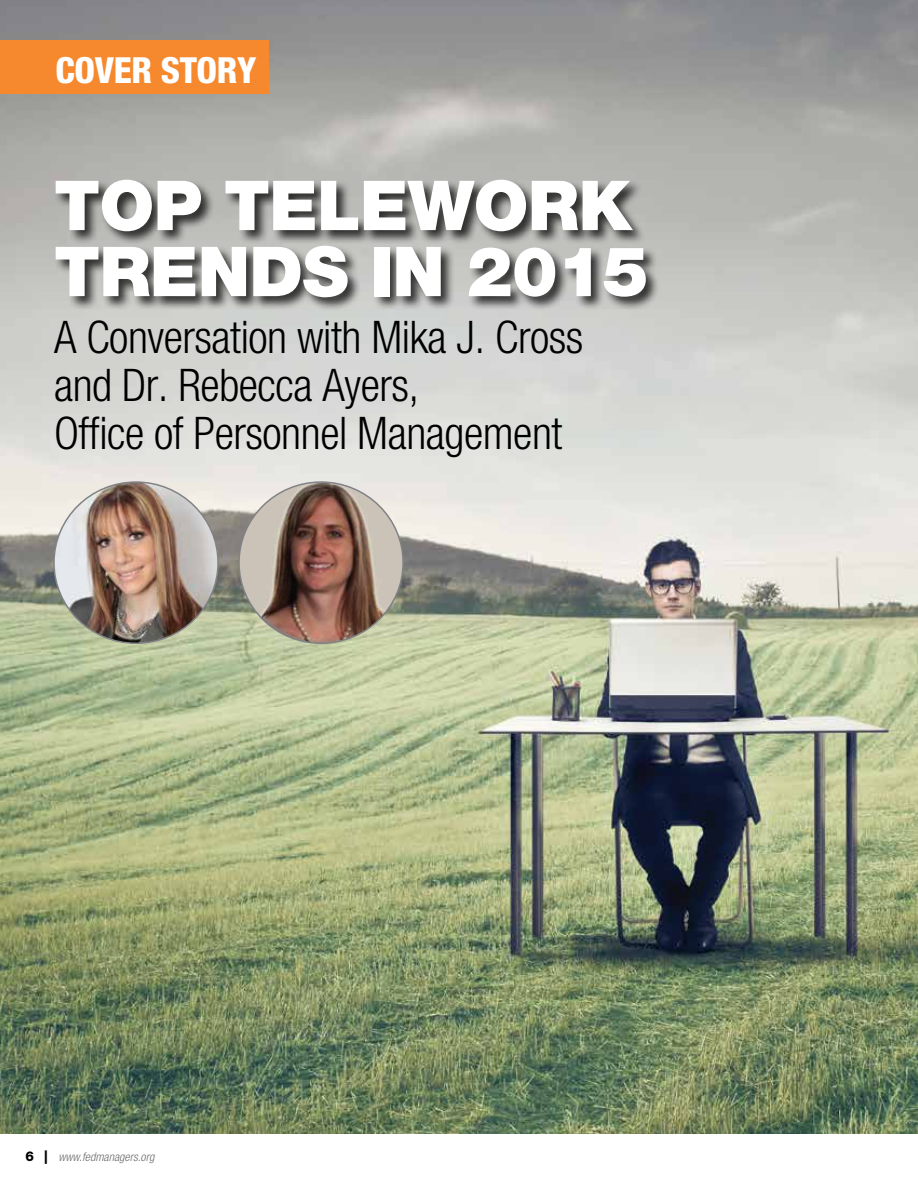
<style>
.page{position:relative;width:918px;height:1188px;background:#fff}
.page>*{position:absolute;margin:0;border:0;box-sizing:border-box;transform-origin:0 0}
.t1{font:900 69px/66px "Helvetica Neue";letter-spacing:-.01em;color:#fff}
.t2{font:300 condensed 45px/48px "Helvetica Neue";letter-spacing:-.01em;color:#000}
.t3{font:800 condensed 36px "Helvetica Neue";letter-spacing:-.01em;color:#fff}
.t4{font:italic 300 condensed 12px "Helvetica Neue";color:#6d6e71}
.s1{font-weight:800;font-style:normal;font-stretch:normal;font-size:13.5px;color:#000}
</style>
<div class="page">
<img style="left:0;top:0;width:918px;height:1134px">
<div style="left:54px;top:179px;width:606px;height:133px;background:#000;opacity:.75"></div>
<img style="left:54px;top:482px;width:164px;height:161px">
<img style="left:239px;top:482px;width:164px;height:161px">
<div style="left:0;top:40px;width:268px;height:54px;background:#f6882d"></div>
<p class="t3" style="left:56px;top:48px;width:202px">COVER STORY</p>
<h1 class="t1" style="left:54px;top:172px;width:596px">TOP TELEWORK<br>TRENDS IN 2015</h1>
<p class="t2" style="left:54px;top:313px;width:531px">A Conversation with Mika J. Cross and Dr. Rebecca Ayers,<br>Office of Personnel Management</p>
<p class="t4" style="left:25px;top:1149px;width:130px"><span class="s1">6 |</span> www.fedmanagers.org</p>
</div>
